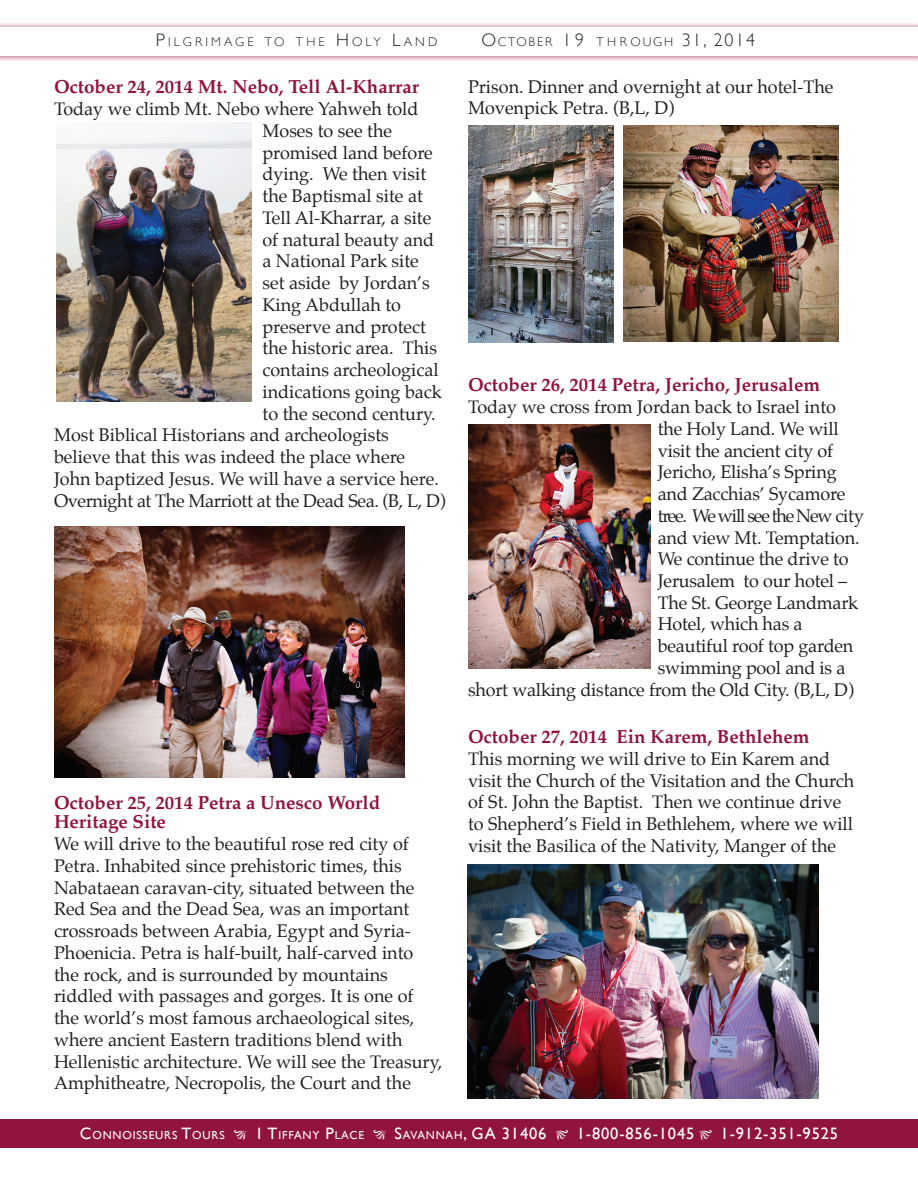
<style>
.page{position:relative;width:918px;height:1188px;background:#fff}
.page>*{position:absolute;margin:0;border:0;box-sizing:border-box;transform-origin:0 0}
.t1{font:700 18.75px/19.5px "Palatino";color:#91143e}
.t2{font:18px/21.8px "Palatino";color:#231f20}
.t3{font:18px "Palatino";letter-spacing:-.02em;color:#231f20}
.t4{font:18px "Palatino";letter-spacing:-.07em;color:#231f20}
.t5{font:16.5px "Gill Sans";letter-spacing:.05em;color:#fff}
.t6{font:300 12.6px "Gill Sans";letter-spacing:.25em;color:#231f20}
.t7{font:300 12.6px "Gill Sans";letter-spacing:.145em;color:#231f20}
.t8{font:11.55px "Gill Sans";letter-spacing:.07em;color:#fff}
.s1{font-size:18px}
.s2{font-size:16.5px}
.s3{font-size:11.55px}
</style>
<div class="page">
<div style="left:0;top:21px;width:918px;height:42px;background:#91143e;opacity:.75"></div>
<div style="left:0;top:28px;width:918px;height:28px;background:#fff"></div>
<div style="left:0;top:1120px;width:918px;height:28px;background:#91143e"></div>
<img style="left:468px;top:425px;width:182px;height:244px">
<img style="left:54px;top:526px;width:350px;height:251px">
<img style="left:468px;top:125px;width:146px;height:218px">
<img style="left:624px;top:125px;width:215px;height:217px">
<img style="left:467px;top:864px;width:351px;height:235px">
<img style="left:57px;top:123px;width:195px;height:278px">
<p class="t6" style="left:156px;top:35px;width:283px"><span class="s1">P</span>ILGRIMAGE TO THE <span class="s1">H</span> OLY <span class="s1">L</span> AND</p>
<p class="t7" style="left:481px;top:35px;width:275px"><span class="s1">O</span>CTOBER <span class="s1">19</span> T H R OUGH <span class="s1">31, 2014</span></p>
<p class="t1" style="left:54px;top:77px;width:367px">October 24, 2014 Mt. Nebo, Tell Al-Kharrar</p>
<p class="t2" style="left:54px;top:98px;width:366px">Today we climb Mt. Nebo where Yahweh told</p>
<p class="t2" style="left:262px;top:120px;width:131px">Moses to see the</p>
<p class="t2" style="left:262px;top:142px;width:172px">promised land before</p>
<p class="t2" style="left:262px;top:163px;width:165px">dying. We then visit</p>
<p class="t2" style="left:262px;top:185px;width:162px">the Baptismal site at</p>
<p class="t2" style="left:262px;top:207px;width:170px">Tell Al-Kharrar, a site</p>
<p class="t2" style="left:262px;top:229px;width:173px">of natural beauty and</p>
<p class="t2" style="left:262px;top:250px;width:158px">a National Park site</p>
<p class="t2" style="left:262px;top:272px;width:169px">set aside by Jordan’s</p>
<p class="t2" style="left:262px;top:294px;width:140px">King Abdullah to</p>
<p class="t2" style="left:262px;top:316px;width:165px">preserve and protect</p>
<p class="t2" style="left:262px;top:337px;width:176px">the historic area. This</p>
<p class="t2" style="left:262px;top:359px;width:178px">contains archeological</p>
<p class="t2" style="left:262px;top:381px;width:181px">indications going back</p>
<p class="t2" style="left:262px;top:402px;width:175px">to the second century.</p>
<p class="t2" style="left:54px;top:424px;width:336px">Most Biblical Historians and archeologists</p>
<p class="t2" style="left:54px;top:446px;width:353px">believe that this was indeed the place where</p>
<p class="t2" style="left:54px;top:468px;width:386px">John baptized Jesus. We will have a service here.</p>
<p class="t3" style="left:54px;top:485px;width:393px">Overnight at The Marriott at the Dead Sea. (B, L, D)</p>
<p class="t1" style="left:54px;top:792px;width:328px">October 25, 2014 Petra a Unesco World<br>Heritage Site</p>
<p class="t2" style="left:54px;top:833px;width:390px">We will drive to the beautiful rose red city of Petra. Inhabited since prehistoric times, this Nabataean caravan-city, situated between the Red Sea and the Dead Sea, was an important crossroads between Arabia, Egypt and Syria-Phoenicia. Petra is half-built, half-carved into the rock, and is surrounded by mountains riddled with passages and gorges. It is one of the world’s most famous archaeological sites, where ancient Eastern traditions blend with Hellenistic architecture. We will see the Treasury, Amphitheatre, Necropolis, the Court and the</p>
<p class="t2" style="left:468px;top:76px;width:367px">Prison. Dinner and overnight at our hotel-The<br>Movenpick Petra. (B,L, D)</p>
<p class="t1" style="left:468px;top:375px;width:354px">October 26, 2014 Petra, Jericho, Jerusalem</p>
<p class="t2" style="left:468px;top:396px;width:370px">Today we cross from Jordan back to Israel into</p>
<p class="t2" style="left:658px;top:418px;width:182px">the Holy Land. We will</p>
<p class="t2" style="left:658px;top:439px;width:177px">visit the ancient city of</p>
<p class="t2" style="left:658px;top:461px;width:180px">Jericho, Elisha’s Spring</p>
<p class="t2" style="left:658px;top:483px;width:189px">and Zacchias’ Sycamore</p>
<p class="t4" style="left:658px;top:501px;width:208px">tree. We will see the New city</p>
<p class="t2" style="left:658px;top:526px;width:203px">and view Mt. Temptation.</p>
<p class="t2" style="left:658px;top:548px;width:192px">We continue the drive to</p>
<p class="t2" style="left:658px;top:570px;width:191px">Jerusalem to our hotel –</p>
<p class="t2" style="left:658px;top:592px;width:202px">The St. George Landmark</p>
<p class="t2" style="left:658px;top:613px;width:146px">Hotel, which has a</p>
<p class="t2" style="left:658px;top:635px;width:197px">beautiful roof top garden</p>
<p class="t2" style="left:658px;top:657px;width:189px">swimming pool and is a</p>
<p class="t2" style="left:468px;top:679px;width:388px">short walking distance from the Old City. (B,L, D)</p>
<p class="t1" style="left:468px;top:726px;width:343px">October 27, 2014 Ein Karem, Bethlehem</p>
<p class="t2" style="left:468px;top:748px;width:388px">This morning we will drive to Ein Karem and visit the Church of the Visitation and the Church of St. John the Baptist. Then we continue drive to Shepherd’s Field in Bethlehem, where we will visit the Basilica of the Nativity, Manger of the</p>
<p class="t8" style="left:80px;top:1128px;width:146px"><span class="s2">C</span>ONNOISSEURS <span class="s2">T</span>OURS</p>
<p class="t8" style="left:255px;top:1128px;width:110px"><span class="s2">1 T</span>IFFANY <span class="s2">P</span>LACE</p>
<p class="t5" style="left:395px;top:1124px;width:153px">S<span class="s3">AVANNAH</span>, GA 31406</p>
<p class="t5" style="left:577px;top:1124px;width:119px">1-800-856-1045</p>
<p class="t5" style="left:721px;top:1124px;width:119px">1-912-351-9525</p>
</div>
